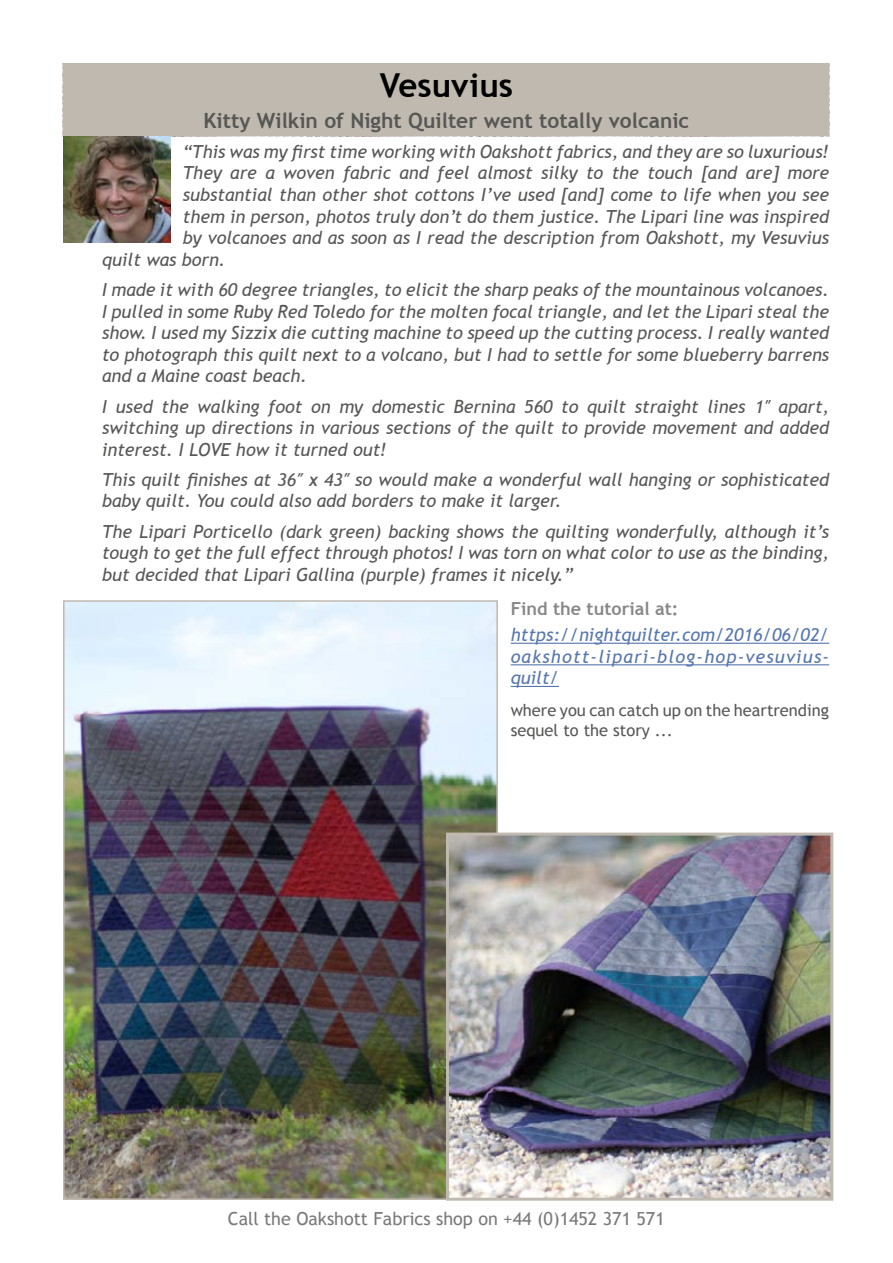
<style>
.page{position:relative;width:893px;height:1263px;background:#fff}
.page>*{position:absolute;margin:0;border:0;box-sizing:border-box;transform-origin:0 0}
.t1{font:700 33px "Trebuchet MS";color:#000}
.t2{font:700 21px "Trebuchet MS";color:#575756}
.t3{font:italic 18px/21.6px "Trebuchet MS";color:#575756;text-align:justify}
.t4{font:italic 18px/21.6px "Trebuchet MS";letter-spacing:.065em;color:#5576af;text-align:justify}
.t5{font:18px "Trebuchet MS";color:#797979}
.t6{font:700 18px "Trebuchet MS";color:#878787}
.t7{font:16.5px/19.5px "Trebuchet MS";color:#575756}
</style>
<div class="page">
<div style="left:64px;top:64px;width:765px;height:72px;background:#c0b9af"></div>
<hr style="left:511px;top:643px;width:318px;height:1px;background:#5576af">
<hr style="left:511px;top:664px;width:318px;height:1px;background:#5576af">
<hr style="left:511px;top:686px;width:48px;height:1px;background:#5576af">
<img style="left:64px;top:136px;width:106px;height:106px">
<img style="left:66px;top:603px;width:429px;height:594px">
<img style="left:450px;top:836px;width:379px;height:361px">
<div style="left:446px;top:832px;width:387px;height:369px;border:3px solid #c0b9af"></div>
<h1 class="t1" style="left:380px;top:64px;width:135px">Vesuvius</h1>
<p class="t2" style="left:203px;top:107px;width:487px">Kitty Wilkin of Night Quilter went totally volcanic</p>
<p class="t3" style="left:183px;top:141px;width:648px">“This was my first time working with Oakshott fabrics, and they are so luxurious!</p>
<p class="t3" style="left:183px;top:162px;width:648px">They are a woven fabric and feel almost silky to the touch [and are] more</p>
<p class="t3" style="left:183px;top:184px;width:648px">substantial than other shot cottons I’ve used [and] come to life when you see</p>
<p class="t3" style="left:183px;top:206px;width:648px">them in person, photos truly don’t do them justice. The Lipari line was inspired</p>
<p class="t3" style="left:183px;top:227px;width:648px">by volcanoes and as soon as I read the description from Oakshott, my Vesuvius</p>
<p class="t3" style="left:102px;top:249px;width:125px">quilt was born.</p>
<p class="t3" style="left:102px;top:279px;width:729px">I made it with 60 degree triangles, to elicit the sharp peaks of the mountainous volcanoes.<br>I pulled in some Ruby Red Toledo for the molten focal triangle, and let the Lipari steal the show. I used my Sizzix die cutting machine to speed up the cutting process. I really wanted to photograph this quilt next to a volcano, but I had to settle for some blueberry barrens and a Maine coast beach.</p>
<p class="t3" style="left:102px;top:395px;width:729px">I used the walking foot on my domestic Bernina 560 to quilt straight lines 1″ apart, switching up directions in various sections of the quilt to provide movement and added interest. I LOVE how it turned out!</p>
<p class="t3" style="left:102px;top:469px;width:729px">This quilt finishes at 36″ x 43″ so would make a wonderful wall hanging or sophisticated baby quilt. You could also add borders to make it larger.</p>
<p class="t3" style="left:102px;top:520px;width:729px">The Lipari Porticello (dark green) backing shows the quilting wonderfully, although it’s tough to get the full effect through photos! I was torn on what color to use as the binding, but decided that Lipari Gallina (purple) frames it nicely.”</p>
<p class="t6" style="left:511px;top:597px;width:169px">Find the tutorial at:</p>
<p class="t4" style="left:511px;top:624px;width:320px">https://nightquilter.com/2016/06/02/ oakshott-lipari-blog-hop-vesuvius&shy;quilt/</p>
<p class="t7" style="left:511px;top:701px;width:320px">where you can catch up on the heartrending sequel to the story ...</p>
<p class="t5" style="left:228px;top:1208px;width:438px">Call the Oakshott Fabrics shop on +44 (0)1452 371 571</p>
</div>
